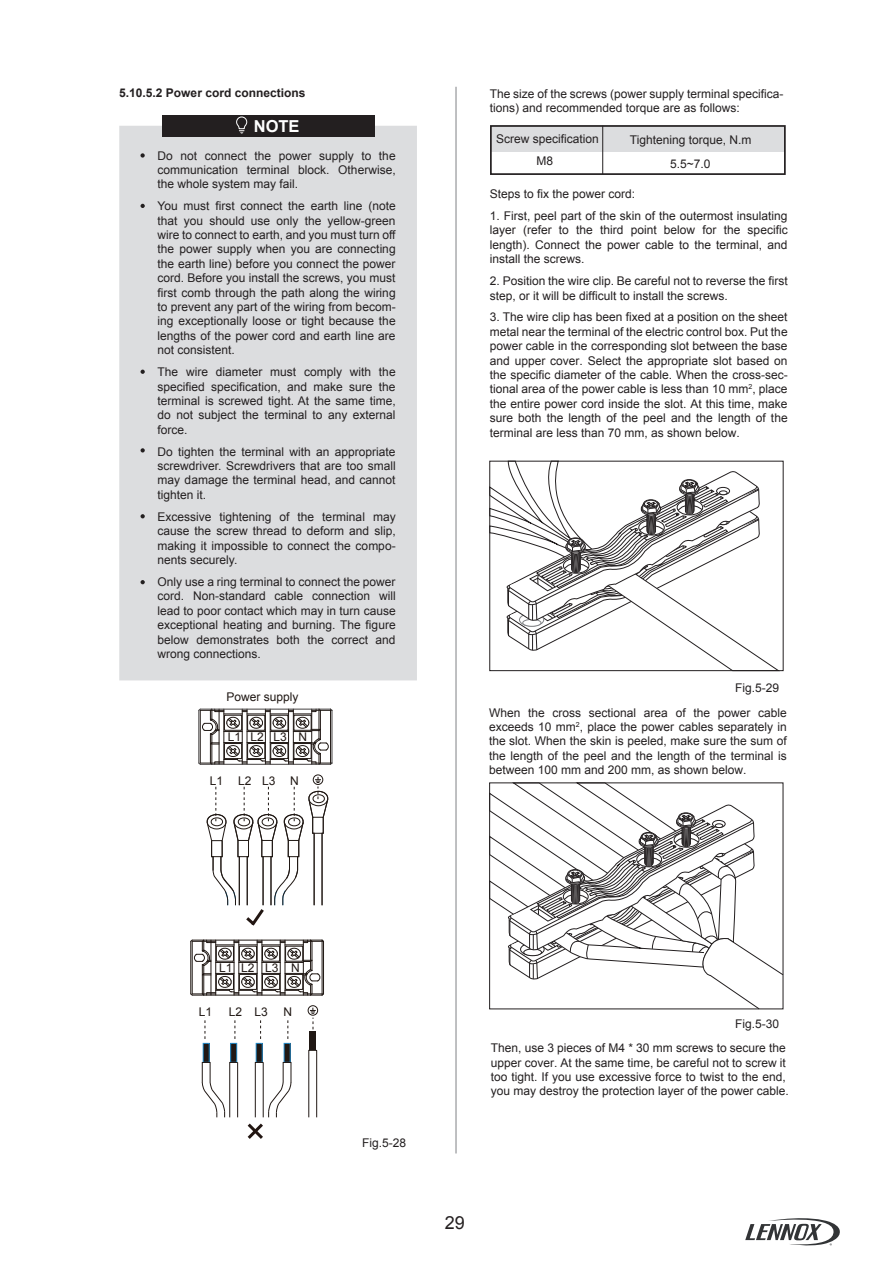
<style>
.page{position:relative;width:893px;height:1263px;background:#fff}
.page>*{position:absolute;margin:0;border:0;box-sizing:border-box;transform-origin:0 0}
.t1{font:18px "Arial";color:#231f20}
.t2{font:700 16.5px "Arial";color:#fff}
.t3{font:12px/14.4px "Arial";color:#231f20;text-align:justify}
.t4{font:12px "Arial";color:#201814}
.t5{font:700 12px "Arial";color:#231f20}
</style>
<div class="page">
<hr style="left:456px;top:87px;width:1px;height:1066px;background:#808285">
<div style="left:119px;top:126px;width:298px;height:554px;background:#dcdddf"></div>
<div style="left:162px;top:115px;width:212px;height:21px;background:#231f20"></div>
<svg style="left:140px;top:153px;width:5px;height:5px"></svg>
<svg style="left:141px;top:204px;width:4px;height:4px"></svg>
<svg style="left:141px;top:370px;width:4px;height:4px"></svg>
<svg style="left:141px;top:448px;width:4px;height:4px"></svg>
<svg style="left:141px;top:514px;width:4px;height:4px"></svg>
<svg style="left:141px;top:580px;width:4px;height:4px"></svg>
<svg style="left:236px;top:116px;width:12px;height:17px"></svg>
<svg style="left:205px;top:1020px;width:1px;height:19px"></svg>
<svg style="left:235px;top:1020px;width:1px;height:19px"></svg>
<svg style="left:260px;top:1017px;width:1px;height:22px"></svg>
<svg style="left:288px;top:1020px;width:1px;height:19px"></svg>
<svg style="left:203px;top:1043px;width:6px;height:19px"></svg>
<div style="left:230px;top:1043px;width:7px;height:19px;background:#201814;border:1px solid #278cc9"></div>
<svg style="left:256px;top:1043px;width:6px;height:19px"></svg>
<svg style="left:284px;top:1043px;width:6px;height:19px"></svg>
<div style="left:310px;top:1031px;width:6px;height:19px;background:#201814"></div>
<svg style="left:190px;top:939px;width:134px;height:57px"></svg>
<svg style="left:202px;top:1062px;width:36px;height:56px"></svg>
<svg style="left:308px;top:1050px;width:9px;height:68px"></svg>
<div style="left:308px;top:1005px;width:10px;height:10px;border:1px solid #201814;border-radius:50%"></div>
<svg style="left:310px;top:1008px;width:6px;height:21px"></svg>
<svg style="left:198px;top:708px;width:135px;height:57px"></svg>
<div style="left:313px;top:775px;width:10px;height:10px;border:1px solid #201814;border-radius:50%"></div>
<div style="left:491px;top:126px;width:293px;height:26px;background:#dcdddf"></div>
<div style="left:490px;top:125px;width:296px;height:50px;border:2px solid #231f20"></div>
<hr style="left:602px;top:126px;width:1px;height:48px;background:#231f20">
<svg style="left:489px;top:460px;width:292px;height:212px"></svg>
<div style="left:489px;top:461px;width:294px;height:210px;border:1px solid #231f20"></div>
<svg style="left:506px;top:471px;width:254px;height:180px"></svg>
<svg style="left:489px;top:782px;width:295px;height:228px"></svg>
<svg style="left:247px;top:1062px;width:44px;height:77px"></svg>
<svg style="left:206px;top:777px;width:123px;height:149px"></svg>
<svg style="left:745px;top:1218px;width:95px;height:28px"></svg>
<p class="t5" style="left:119px;top:85px;width:188px">5.10.5.2 Power cord connections</p>
<h2 class="t2" style="left:254px;top:115px;width:47px">NOTE</h2>
<p class="t3" style="left:158px;top:148px;width:240px">Do not connect the power supply to the communication terminal block. Otherwise, the whole system may fail.</p>
<p class="t3" style="left:158px;top:199px;width:240px">You must first connect the earth line (note that you should use only the yellow-green wire to connect to earth, and you must turn off the power supply when you are connecting the earth line) before you connect the power cord. Before you install the screws, you must first comb through the path along the wiring to prevent any part of the wiring from becom&shy;ing exceptionally loose or tight because the lengths of the power cord and earth line are not consistent.</p>
<p class="t3" style="left:158px;top:365px;width:240px">The wire diameter must comply with the specified specification, and make sure the terminal is screwed tight. At the same time, do not subject the terminal to any external force.</p>
<p class="t3" style="left:158px;top:444px;width:240px">Do tighten the terminal with an appropriate screwdriver. Screwdrivers that are too small may damage the terminal head, and cannot tighten it.</p>
<p class="t3" style="left:158px;top:509px;width:240px">Excessive tightening of the terminal may cause the screw thread to deform and slip, making it impossible to connect the compo&shy;nents securely.</p>
<p class="t3" style="left:158px;top:575px;width:240px">Only use a ring terminal to connect the power cord. Non-standard cable connection will lead to poor contact which may in turn cause exceptional heating and burning. The figure below demonstrates both the correct and wrong connections.</p>
<p class="t4" style="left:226px;top:689px;width:74px">Power supply</p>
<p class="t4" style="left:228px;top:729px;width:15px">L1</p>
<p class="t4" style="left:251px;top:729px;width:58px">L2 L3 N</p>
<p class="t4" style="left:210px;top:773px;width:15px">L1</p>
<p class="t4" style="left:238px;top:773px;width:62px">L2 L3 N</p>
<p class="t3" style="left:490px;top:87px;width:295px">The size of the screws (power supply terminal specifica&shy;tions) and recommended torque are as follows:</p>
<p class="t3" style="left:496px;top:132px;width:104px">Screw specification</p>
<p class="t3" style="left:630px;top:133px;width:123px">Tightening torque, N.m</p>
<p class="t3" style="left:536px;top:154px;width:18px">M8</p>
<p class="t3" style="left:670px;top:156px;width:42px">5.5~7.0</p>
<p class="t3" style="left:490px;top:187px;width:147px">Steps to fix the power cord:</p>
<p class="t3" style="left:490px;top:209px;width:299px">1. First, peel part of the skin of the outermost insulating layer (refer to the third point below for the specific length). Connect the power cable to the terminal, and install the screws.</p>
<p class="t3" style="left:490px;top:274px;width:299px">2. Position the wire clip. Be careful not to reverse the first step, or it will be difficult to install the screws.</p>
<p class="t3" style="left:490px;top:310px;width:299px">3. The wire clip has been fixed at a position on the sheet metal near the terminal of the electric control box. Put the power cable in the corresponding slot between the base and upper cover. Select the appropriate slot based on the specific diameter of the cable. When the cross-sec&shy;tional area of the power cable is less than 10 mm<sup>2</sup>, place the entire power cord inside the slot. At this time, make sure both the length of the peel and the length of the terminal are less than 70 mm, as shown below.</p>
<p class="t3" style="left:735px;top:680px;width:46px">Fig.5-29</p>
<p class="t3" style="left:489px;top:705px;width:299px">When the cross sectional area of the power cable exceeds 10 mm<sup>2</sup>, place the power cables separately in the slot. When the skin is peeled, make sure the sum of the length of the peel and the length of the terminal is between 100 mm and 200 mm, as shown below.</p>
<p class="t4" style="left:219px;top:960px;width:82px">L1 L2 L3 N</p>
<p class="t4" style="left:199px;top:1004px;width:15px">L1</p>
<p class="t4" style="left:229px;top:1004px;width:41px">L2 L3</p>
<p class="t4" style="left:283px;top:1004px;width:10px">N</p>
<p class="t3" style="left:362px;top:1136px;width:46px">Fig.5-28</p>
<p class="t3" style="left:735px;top:1017px;width:46px">Fig.5-30</p>
<p class="t3" style="left:491px;top:1041px;width:300px;text-align:left">Then, use 3 pieces of M4 * 30 mm screws to secure the upper cover. At the same time, be careful not to screw it too tight. If you use excessive force to twist to the end, you may destroy the protection layer of the power cable.</p>
<h1 class="t1" style="left:445px;top:1211px;width:22px">29</h1>
</div>
